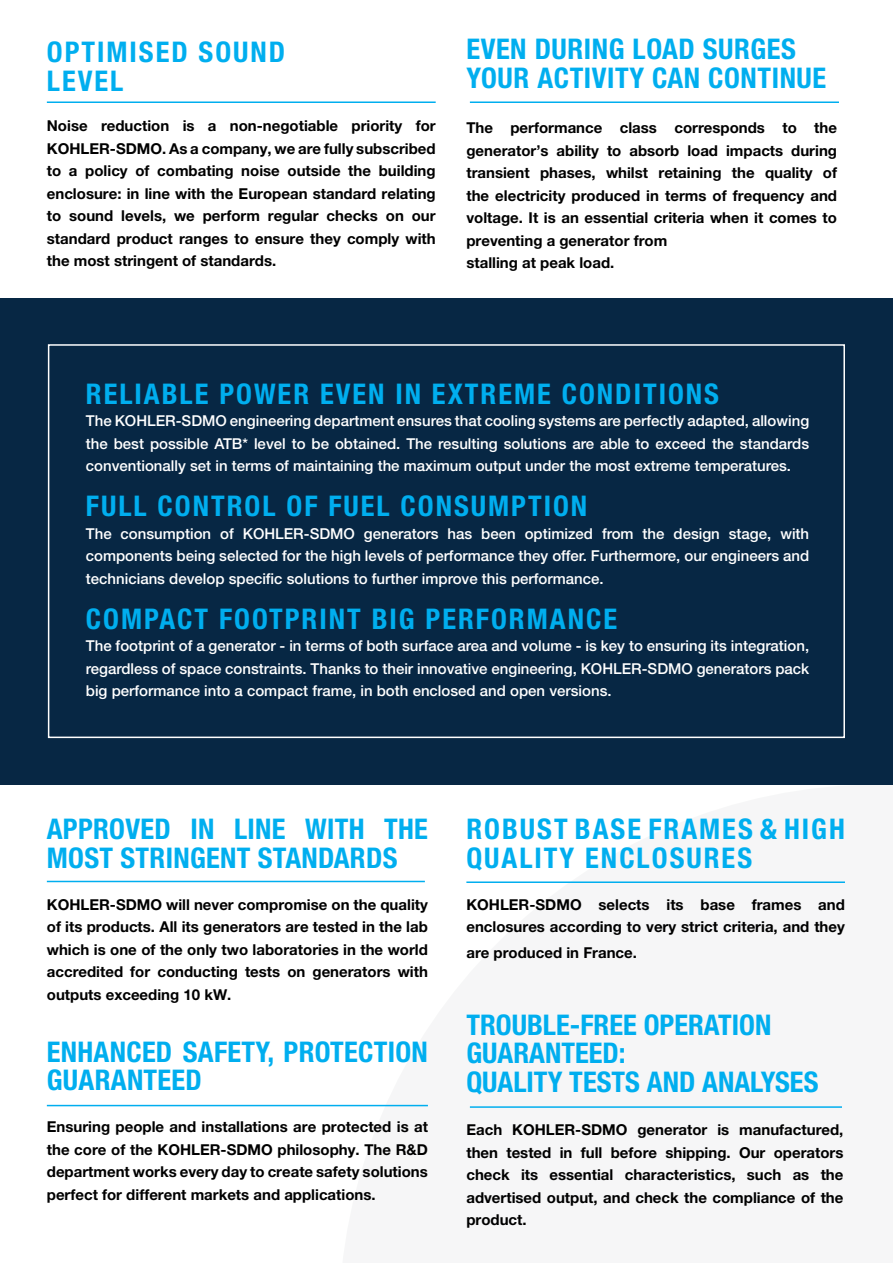
<style>
.page{position:relative;width:893px;height:1263px;background:#fff}
.page>*{position:absolute;margin:0;border:0;box-sizing:border-box;transform-origin:0 0}
.t1{font:700 condensed 28.5px/28.5px "Helvetica Neue LT Pro";letter-spacing:.07em;color:#00aeef}
.t2{font:700 condensed 28.5px/28.5px "Helvetica Neue LT Pro";letter-spacing:.02em;color:#00aeef}
.t3{font:700 condensed 28.5px/28.5px "Helvetica Neue LT Pro";color:#00aeef}
.t4{font:700 15px/22.5px "Helvetica Neue LT Pro";color:#000;text-align:justify}
.t5{font:500 15px/22.5px "Helvetica Neue LT Pro";color:#fff;text-align:justify}
</style>
<div class="page">
<div style="left:0;top:298px;width:893px;height:486px;background:#072744"></div>
<div style="left:48px;top:344px;width:797px;height:394px;border:2px solid #fff"></div>
<hr style="left:47px;top:101px;width:389px;height:2px;background:#00aeef">
<hr style="left:47px;top:1105px;width:381px;height:1px;background:#00aeef">
<hr style="left:470px;top:101px;width:369px;height:2px;background:#00aeef">
<hr style="left:470px;top:1106px;width:372px;height:2px;background:#00aeef">
<hr style="left:47px;top:881px;width:378px;height:1px;background:#00aeef">
<hr style="left:466px;top:881px;width:379px;height:2px;background:#00aeef">
<h1 class="t1" style="left:47px;top:38px;width:240px">OPTIMISED SOUND<br>LEVEL</h1>
<p class="t4" style="left:47px;top:114px;width:390px">Noise reduction is a non-negotiable priority for KOHLER-SDMO. As a company, we are fully subscribed to a policy of combating noise outside the building enclosure: in line with the European standard relating to sound levels, we perform regular checks on our standard product ranges to ensure they comply with the most stringent of standards.</p>
<h1 class="t2" style="left:466px;top:35px;width:361px">EVEN DURING LOAD SURGES<br>YOUR ACTIVITY CAN CONTINUE</h1>
<p class="t4" style="left:466px;top:116px;width:372px;text-align:left">The performance class corresponds to the generator’s ability to absorb load impacts during transient phases, whilst retaining the quality of the electricity produced in terms of frequency and voltage. It is an essential criteria when it comes to preventing a generator from<br>stalling at peak load.</p>
<h1 class="t1" style="left:86px;top:379px;width:635px">RELIABLE POWER EVEN IN EXTREME CONDITIONS</h1>
<p class="t5" style="left:86px;top:409px;width:725px">The KOHLER-SDMO engineering department ensures that cooling systems are perfectly adapted, allowing the best possible ATB* level to be obtained. The resulting solutions are able to exceed the standards conventionally set in terms of maintaining the maximum output under the most extreme temperatures.</p>
<h1 class="t1" style="left:86px;top:491px;width:503px">FULL CONTROL OF FUEL CONSUMPTION</h1>
<p class="t5" style="left:86px;top:522px;width:725px">The consumption of KOHLER-SDMO generators has been optimized from the design stage, with components being selected for the high levels of performance they offer. Furthermore, our engineers and technicians develop specific solutions to further improve this performance.</p>
<h1 class="t1" style="left:86px;top:604px;width:533px">COMPACT FOOTPRINT BIG PERFORMANCE</h1>
<p class="t5" style="left:86px;top:634px;width:725px">The footprint of a generator - in terms of both surface area and volume - is key to ensuring its integration, regardless of space constraints. Thanks to their innovative engineering, KOHLER-SDMO generators pack big performance into a compact frame, in both enclosed and open versions.</p>
<h1 class="t2" style="left:47px;top:814px;width:383px">APPROVED IN LINE WITH THE<br>MOST STRINGENT STANDARDS</h1>
<p class="t4" style="left:47px;top:893px;width:383px">KOHLER-SDMO will never compromise on the quality of its products. All its generators are tested in the lab which is one of the only two laboratories in the world accredited for conducting tests on generators with outputs exceeding 10 kW.</p>
<h1 class="t2" style="left:47px;top:1037px;width:383px">ENHANCED SAFETY, PROTECTION<br>GUARANTEED</h1>
<p class="t4" style="left:47px;top:1115px;width:383px">Ensuring people and installations are protected is at the core of the KOHLER-SDMO philosophy. The R&amp;D department works every day to create safety solutions perfect for different markets and applications.</p>
<h1 class="t1" style="left:466px;top:814px;width:380px">ROBUST BASE FRAMES &amp; HIGH<br>QUALITY ENCLOSURES</h1>
<p class="t4" style="left:466px;top:893px;width:380px">KOHLER-SDMO selects its base frames and enclosures according to very strict criteria, and they</p>
<p class="t4" style="left:466px;top:941px;width:172px">are produced in France.</p>
<h1 class="t3" style="left:466px;top:1010px;width:354px">TROUBLE-FREE OPERATION<br>GUARANTEED:<br>QUALITY TESTS AND ANALYSES</h1>
<p class="t4" style="left:466px;top:1118px;width:379px">Each KOHLER-SDMO generator is manufactured, then tested in full before shipping. Our operators check its essential characteristics, such as the advertised output, and check the compliance of the product.</p>
</div>
